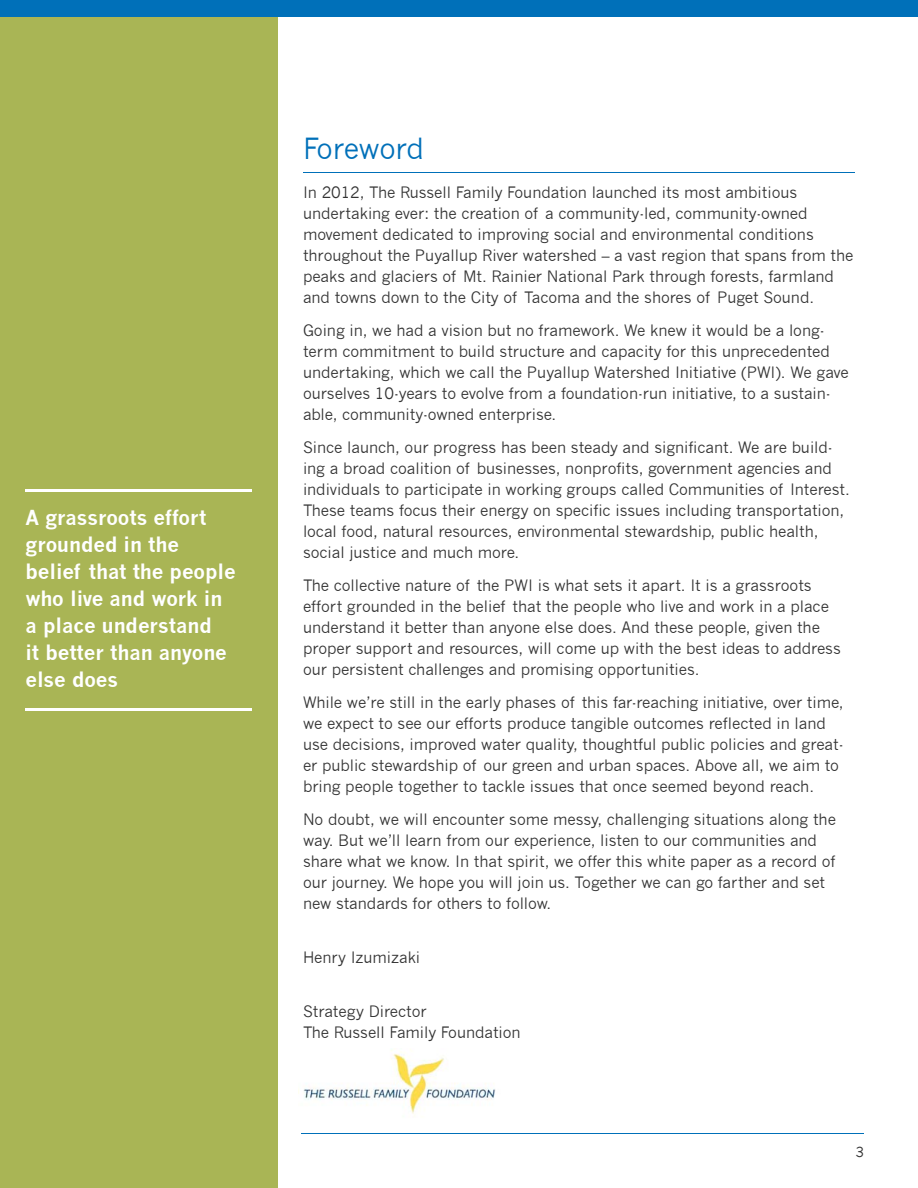
<style>
.page{position:relative;width:918px;height:1188px;background:#fff}
.page>*{position:absolute;margin:0;border:0;box-sizing:border-box;transform-origin:0 0}
.t1{font:28.5px "News Gothic";letter-spacing:-.015em;color:#0070b9}
.t2{font:700 20.25px/27px "News Gothic";letter-spacing:-.005em;color:#fff}
.t3{font:15.3px/21px "News Gothic";letter-spacing:-.005em;color:#333}
.t4{font:13.5px "News Gothic";color:#333}
</style>
<div class="page">
<hr style="left:302px;top:1134px;width:562px;height:1px;background:#0070b9">
<div style="left:0;top:0;width:278px;height:1188px;background:#a9b555"></div>
<div style="left:0;top:0;width:918px;height:16px;background:#0070b9"></div>
<hr style="left:303px;top:173px;width:552px;height:1px;background:#0070b9">
<hr style="left:26px;top:489px;width:226px;height:3px;background:#fff">
<hr style="left:26px;top:708px;width:226px;height:3px;background:#fff">
<img style="left:298px;top:1050px;width:198px;height:64px">
<h2 class="t2" style="left:26px;top:504px;width:212px">A grassroots effort grounded in the belief that the people who live and work in a place understand<br>it better than anyone else does</h2>
<h1 class="t1" style="left:303px;top:131px;width:122px">Foreword</h1>
<p class="t3" style="left:303px;top:182px;width:552px">In 2012, The Russell Family Foundation launched its most ambitious undertaking ever: the creation of a community-led, community-owned movement dedicated to improving social and environmental conditions throughout the Puyallup River watershed – a vast region that spans from the peaks and glaciers of Mt. Rainier National Park through forests, farmland and towns down to the City of Tacoma and the shores of Puget Sound.</p>
<p class="t3" style="left:303px;top:320px;width:547px">Going in, we had a vision but no framework. We knew it would be a long&shy;term commitment to build structure and capacity for this unprecedented undertaking, which we call the Puyallup Watershed Initiative (PWI). We gave ourselves 10-years to evolve from a foundation-run initiative, to a sustain&shy;able, community-owned enterprise.</p>
<p class="t3" style="left:303px;top:437px;width:548px">Since launch, our progress has been steady and significant. We are build&shy;ing a broad coalition of businesses, nonprofits, government agencies and individuals to participate in working groups called Communities of Interest.<br>These teams focus their energy on specific issues including transportation, local food, natural resources, environmental stewardship, public health, social justice and much more.</p>
<p class="t3" style="left:303px;top:575px;width:539px">The collective nature of the PWI is what sets it apart. It is a grassroots effort grounded in the belief that the people who live and work in a place understand it better than anyone else does. And these people, given the proper support and resources, will come up with the best ideas to address our persistent challenges and promising opportunities.</p>
<p class="t3" style="left:303px;top:692px;width:542px">While we’re still in the early phases of this far-reaching initiative, over time, we expect to see our efforts produce tangible outcomes reflected in land use decisions, improved water quality, thoughtful public policies and great&shy;er public stewardship of our green and urban spaces. Above all, we aim to bring people together to tackle issues that once seemed beyond reach.</p>
<p class="t3" style="left:303px;top:809px;width:535px">No doubt, we will encounter some messy, challenging situations along the way. But we’ll learn from our experience, listen to our communities and share what we know. In that spirit, we offer this white paper as a record of our journey. We hope you will join us. Together we can go farther and set new standards for others to follow.</p>
<p class="t3" style="left:303px;top:947px;width:119px">Henry Izumizaki</p>
<p class="t3" style="left:303px;top:1001px;width:219px">Strategy Director<br>The Russell Family Foundation</p>
<p class="t4" style="left:856px;top:1144px;width:10px">3</p>
</div>
